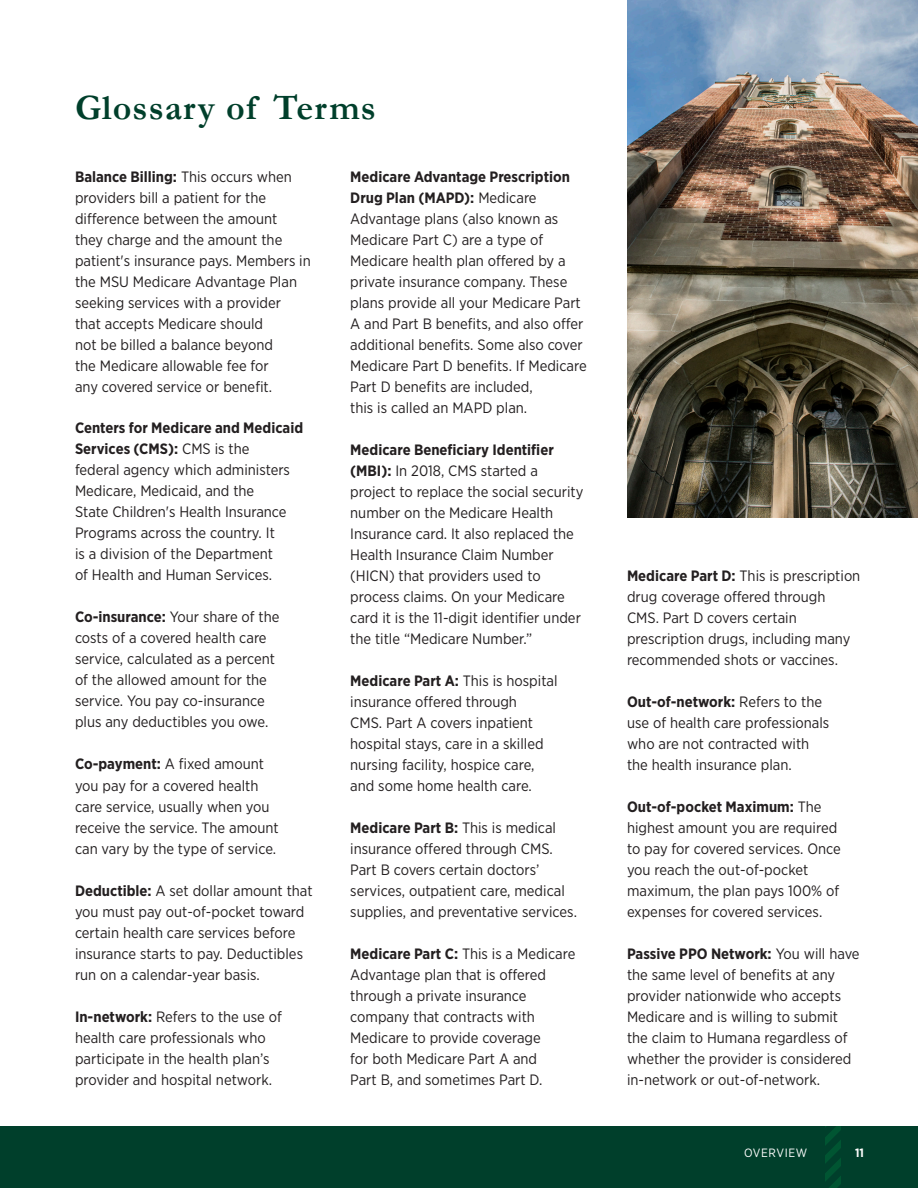
<style>
.page{position:relative;width:918px;height:1188px;background:#fff}
.page>*{position:absolute;margin:0;border:0;box-sizing:border-box;transform-origin:0 0}
.t1{font:700 36px "Garamond";letter-spacing:.03em;color:#003f2b}
.t2{font:15px/21px "Gotham Narrow";color:#231f20}
.t3{font:12px "Gotham Narrow";letter-spacing:.05em;color:#fff}
.t4{font:700 12px "Gotham Narrow";color:#fff}
.s1{font-weight:700}
</style>
<div class="page">
<div style="left:0;top:1126px;width:918px;height:62px;background:#003f2b"></div>
<svg style="left:825px;top:1126px;width:15px;height:62px"></svg>
<img style="left:627px;top:0;width:291px;height:517px">
<h1 class="t1" style="left:75px;top:83px;width:302px">Glossary of Terms</h1>
<p class="t2" style="left:75px;top:165px;width:237px"><span class="s1">Balance Billing:</span> This occurs when providers bill a patient for the difference between the amount<br>they charge and the amount the patient's insurance pays. Members in the MSU Medicare Advantage Plan seeking services with a provider<br>that accepts Medicare should<br>not be billed a balance beyond<br>the Medicare allowable fee for<br>any covered service or benefit.</p>
<p class="t2" style="left:75px;top:417px;width:230px"><span class="s1">Centers for Medicare and Medicaid<br>Services (CMS):</span> CMS is the<br>federal agency which administers<br>Medicare, Medicaid, and the<br>State Children's Health Insurance<br>Programs across the country. It<br>is a division of the Department<br>of Health and Human Services.</p>
<p class="t2" style="left:75px;top:606px;width:206px"><span class="s1">Co-insurance:</span> Your share of the costs of a covered health care service, calculated as a percent of the allowed amount for the service. You pay co-insurance plus any deductibles you owe.</p>
<p class="t2" style="left:75px;top:753px;width:205px"><span class="s1">Co-payment:</span> A fixed amount you pay for a covered health care service, usually when you receive the service. The amount can vary by the type of service.</p>
<p class="t2" style="left:75px;top:879px;width:239px"><span class="s1">Deductible:</span> A set dollar amount that you must pay out-of-pocket toward certain health care services before insurance starts to pay. Deductibles run on a calendar-year basis.</p>
<p class="t2" style="left:75px;top:1005px;width:208px"><span class="s1">In-network:</span> Refers to the use of health care professionals who participate in the health plan’s provider and hospital network.</p>
<p class="t2" style="left:350px;top:165px;width:238px"><span class="s1">Medicare Advantage Prescription<br>Drug Plan (MAPD):</span> Medicare<br>Advantage plans (also known as<br>Medicare Part C) are a type of<br>Medicare health plan offered by a private insurance company. These plans provide all your Medicare Part<br>A and Part B benefits, and also offer additional benefits. Some also cover<br>Medicare Part D benefits. If Medicare<br>Part D benefits are included,<br>this is called an MAPD plan.</p>
<p class="t2" style="left:350px;top:438px;width:235px"><span class="s1">Medicare Beneficiary Identifier (MBI):</span> In 2018, CMS started a project to replace the social security number on the Medicare Health Insurance card. It also replaced the Health Insurance Claim Number (HICN) that providers used to process claims. On your Medicare card it is the 11-digit identifier under the title “Medicare Number.”</p>
<p class="t2" style="left:350px;top:669px;width:209px"><span class="s1">Medicare Part A:</span> This is hospital insurance offered through<br>CMS. Part A covers inpatient hospital stays, care in a skilled nursing facility, hospice care, and some home health care.</p>
<p class="t2" style="left:350px;top:816px;width:228px"><span class="s1">Medicare Part B:</span> This is medical insurance offered through CMS.<br>Part B covers certain doctors’ services, outpatient care, medical supplies, and preventative services.</p>
<p class="t2" style="left:350px;top:942px;width:227px"><span class="s1">Medicare Part C:</span> This is a Medicare<br>Advantage plan that is offered through a private insurance company that contracts with<br>Medicare to provide coverage<br>for both Medicare Part A and<br>Part B, and sometimes Part D.</p>
<p class="t2" style="left:627px;top:564px;width:235px"><span class="s1">Medicare Part D:</span> This is prescription drug coverage offered through<br>CMS. Part D covers certain prescription drugs, including many recommended shots or vaccines.</p>
<p class="t2" style="left:627px;top:690px;width:204px"><span class="s1">Out-of-network:</span> Refers to the use of health care professionals who are not contracted with the health insurance plan.</p>
<p class="t2" style="left:627px;top:795px;width:215px"><span class="s1">Out-of-pocket Maximum:</span> The highest amount you are required to pay for covered services. Once you reach the out-of-pocket maximum, the plan pays 100% of expenses for covered services.</p>
<p class="t2" style="left:627px;top:942px;width:234px"><span class="s1">Passive PPO Network:</span> You will have the same level of benefits at any provider nationwide who accepts Medicare and is willing to submit the claim to Humana regardless of whether the provider is considered in-network or out-of-network.</p>
<p class="t3" style="left:744px;top:1145px;width:65px">OVERVIEW</p>
<p class="t4" style="left:855px;top:1145px;width:10px">11</p>
</div>
